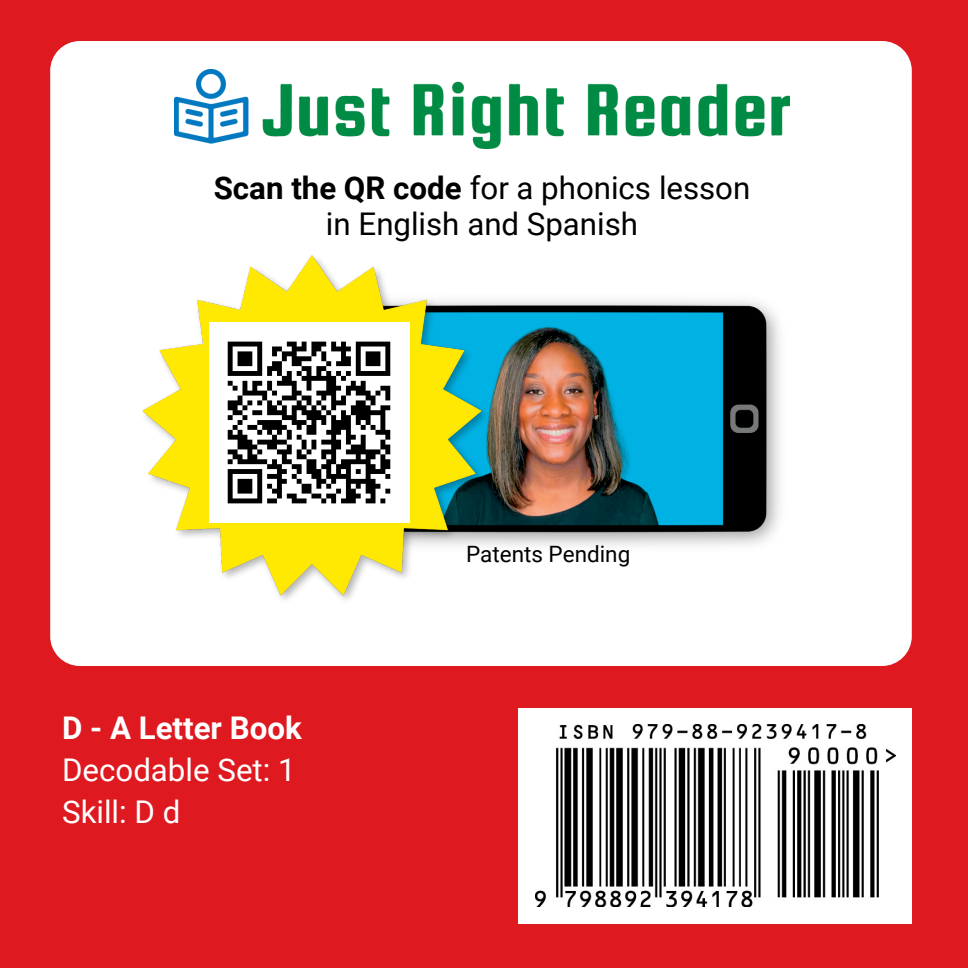
<style>
.page{position:relative;width:968px;height:968px;background:#de1920}
.page>*{position:absolute;margin:0;border:0;box-sizing:border-box;transform-origin:0 0}
.t1{font:31.25px/36.8px "Roboto";color:#000;text-align:center}
.t2{font:31.25px/42.2px "Roboto";color:#fff}
.t3{font:700 31.25px "Roboto";color:#fff}
.t4{font:22.5px "Roboto";color:#000}
.s1{font-weight:700}
</style>
<div class="page">
<div style="left:50px;top:41px;width:861px;height:625px;background:#fff;border-radius:30px"></div>
<img style="left:495px;top:300px;width:285px;height:246px">
<img style="left:142px;top:255px;width:353px;height:345px">
<img style="left:209px;top:322px;width:200px;height:201px">
<img style="left:174px;top:70px;width:615px;height:79px">
<div style="left:518px;top:708px;width:393px;height:215px;background:#fff"></div>
<img style="left:535px;top:725px;width:360px;height:182px">
<p class="t1" style="left:214px;top:170px;width:538px"><span class="s1">Scan the QR code</span> for a phonics lesson in English and Spanish</p>
<p class="t3" style="left:62px;top:709px;width:241px">D - A Letter Book</p>
<p class="t2" style="left:62px;top:749px;width:235px">Decodable Set: 1<br>Skill: D d</p>
<p class="t4" style="left:466px;top:541px;width:166px">Patents Pending</p>
</div>
